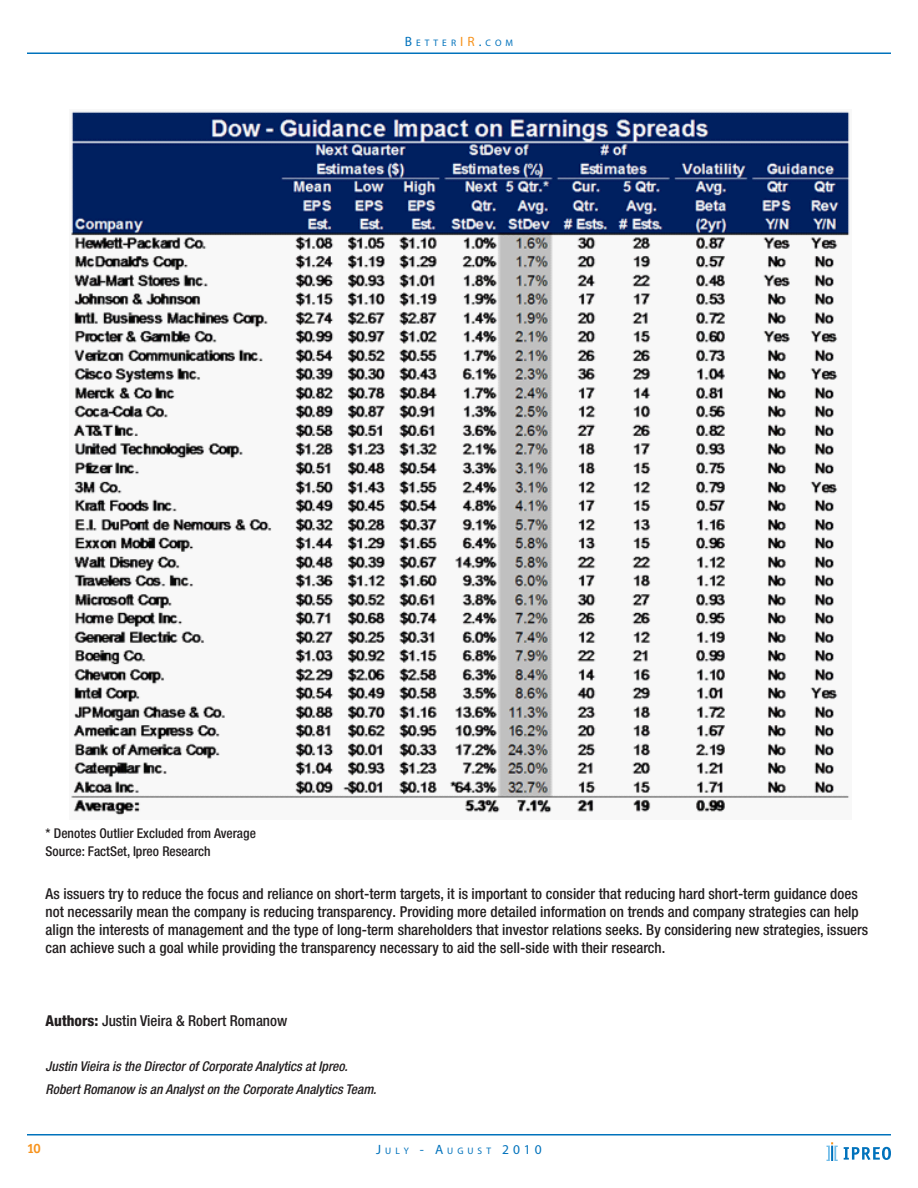
<style>
.page{position:relative;width:918px;height:1188px;background:#fff}
.page>*{position:absolute;margin:0;border:0;box-sizing:border-box;transform-origin:0 0}
.paraHeader{font:500 condensed 15px/18px "Helvetica Neue LT Pro";color:#231f20}
.paraHeader-2{font:italic 500 condensed 13.5px "Helvetica Neue LT Pro";color:#231f20}
.paraHeader-3{font:500 condensed 13.5px "Helvetica Neue LT Pro";color:#231f20}
.t1{font:700 13.5px "Officina Sans ITC Std";color:#f7931d}
.t2{font:9.45px "Myriad Pro";letter-spacing:.43em;color:#0072bc}
.s1{font-size:13.5px}
.s2{font-size:13.5px;color:#f7931d}
.s3{font-weight:800}
</style>
<div class="page">
<hr style="left:27px;top:1134px;width:864px;height:2px;background:#0072bc">
<hr style="left:27px;top:52px;width:864px;height:2px;background:#0072bc">
<svg style="left:844px;top:1147px;width:47px;height:13px"></svg>
<svg style="left:826px;top:1142px;width:12px;height:19px"></svg>
<img style="left:71px;top:111px;width:779px;height:705px">
<p class="t2" style="left:405px;top:37px;width:110px"><span class="s1">B</span>ETTER<span class="s2">IR</span><span class="s1">.</span>COM</p>
<p class="paraHeader-3" style="left:46px;top:825px;width:212px">* Denotes Outlier Excluded from Average</p>
<p class="paraHeader-3" style="left:46px;top:843px;width:167px">Source: FactSet, Ipreo Research</p>
<p class="paraHeader" style="left:46px;top:884px;width:824px">As issuers try to reduce the focus and reliance on short-term targets, it is important to consider that reducing hard short-term guidance does not necessarily mean the company is reducing transparency. Providing more detailed information on trends and company strategies can help align the interests of management and the type of long-term shareholders that investor relations seeks. By considering new strategies, issuers can achieve such a goal while providing the transparency necessary to aid the sell-side with their research.</p>
<p class="paraHeader" style="left:46px;top:1011px;width:243px"><span class="s3">Authors:</span> Justin Vieira &amp; Robert Romanow</p>
<p class="paraHeader-2" style="left:46px;top:1058px;width:304px">Justin Vieira is the Director of Corporate Analytics at Ipreo.</p>
<p class="paraHeader-2" style="left:46px;top:1081px;width:332px">Robert Romanow is an Analyst on the Corporate Analytics Team.</p>
<p class="t1" style="left:27px;top:1141px;width:15px">10</p>
<p class="t2" style="left:376px;top:1145px;width:167px"><span class="s1">J</span>ULY <span class="s1">- A</span>UGUST <span class="s1">2010</span></p>
</div>
